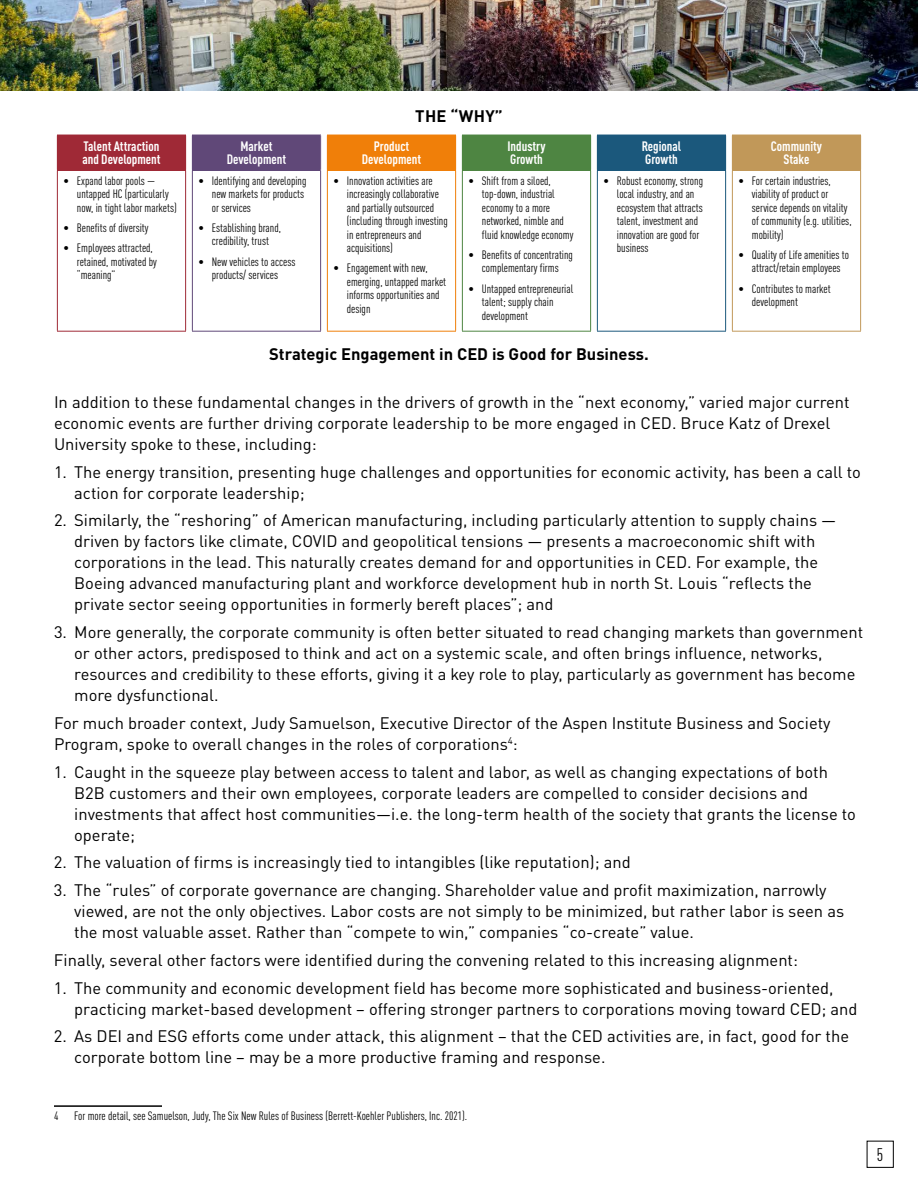
<style>
.page{position:relative;width:918px;height:1188px;background:#fff}
.page>*{position:absolute;margin:0;border:0;box-sizing:border-box;transform-origin:0 0}
.t1{font:condensed 18px "DIN Pro";color:#000}
.t2{font:16.5px/21px "DIN Pro";color:#000}
.t3{font:700 16.5px "DIN Pro";color:#000}
.t4{font:700 condensed 13.5px/13.5px "DIN Pro";color:#fff}
.t5{font:condensed 12px/13.5px "DIN Pro";color:#000}
</style>
<div class="page">
<div style="left:867px;top:1141px;width:27px;height:27px;border:1px solid #000"></div>
<img style="left:0;top:0;width:918px;height:91px">
<hr style="left:54px;top:1105px;width:108px;height:2px;background:#000">
<div style="left:57px;top:135px;width:129px;height:35px;background:#9f2936"></div>
<div style="left:192px;top:135px;width:129px;height:35px;background:#604878"></div>
<div style="left:327px;top:135px;width:129px;height:35px;background:#f07f09"></div>
<div style="left:462px;top:135px;width:129px;height:35px;background:#4e8542"></div>
<div style="left:597px;top:135px;width:129px;height:35px;background:#1b587c"></div>
<div style="left:732px;top:135px;width:129px;height:35px;background:#c19859"></div>
<hr style="left:57px;top:171px;width:1px;height:160px;background:#9f2936">
<hr style="left:185px;top:171px;width:1px;height:160px;background:#9f2936">
<hr style="left:57px;top:331px;width:129px;height:1px;background:#9f2936">
<hr style="left:192px;top:171px;width:1px;height:160px;background:#604878">
<hr style="left:320px;top:171px;width:1px;height:160px;background:#604878">
<hr style="left:192px;top:331px;width:129px;height:1px;background:#604878">
<hr style="left:327px;top:171px;width:1px;height:160px;background:#f07f09">
<hr style="left:455px;top:171px;width:1px;height:160px;background:#f07f09">
<hr style="left:327px;top:331px;width:129px;height:1px;background:#f07f09">
<hr style="left:462px;top:171px;width:1px;height:160px;background:#4e8542">
<hr style="left:590px;top:171px;width:1px;height:160px;background:#4e8542">
<hr style="left:462px;top:331px;width:129px;height:1px;background:#4e8542">
<hr style="left:597px;top:171px;width:1px;height:160px;background:#1b587c">
<hr style="left:725px;top:171px;width:1px;height:160px;background:#1b587c">
<hr style="left:597px;top:331px;width:129px;height:1px;background:#1b587c">
<hr style="left:732px;top:171px;width:1px;height:160px;background:#c19859">
<hr style="left:860px;top:171px;width:1px;height:160px;background:#c19859">
<hr style="left:732px;top:331px;width:129px;height:1px;background:#c19859">
<hr style="left:57px;top:170px;width:129px;height:1px;background:#9f2936">
<hr style="left:192px;top:170px;width:129px;height:1px;background:#604878">
<hr style="left:327px;top:170px;width:129px;height:1px;background:#f07f09">
<hr style="left:462px;top:170px;width:129px;height:1px;background:#4e8542">
<hr style="left:597px;top:170px;width:129px;height:1px;background:#1b587c">
<hr style="left:732px;top:170px;width:129px;height:1px;background:#c19859">
<p class="t3" style="left:415px;top:102px;width:89px">THE “WHY”</p>
<p class="t4" style="left:82px;top:138px;width:80px">Talent Attraction and Development</p>
<p class="t4" style="left:227px;top:138px;width:61px;text-align:center">Market<br>Development</p>
<p class="t4" style="left:362px;top:138px;width:61px;text-align:center">Product<br>Development</p>
<p class="t4" style="left:508px;top:138px;width:40px">Industry<br>Growth</p>
<p class="t4" style="left:642px;top:138px;width:41px">Regional<br>Growth</p>
<p class="t4" style="left:771px;top:138px;width:53px;text-align:center">Community<br>Stake</p>
<p class="t5" style="left:77px;top:173px;width:101px;text-indent:-14px">• Expand labor pools — untapped HC (particularly now, in tight labor markets)</p>
<p class="t5" style="left:63px;top:220px;width:87px">• Benefits of diversity</p>
<p class="t5" style="left:77px;top:240px;width:82px;text-indent:-14px">• Employees attracted, retained, motivated by “meaning”</p>
<p class="t5" style="left:482px;top:173px;width:93px;text-indent:-14px">• Shift from a siloed, top-down, industrial economy to a more networked, nimble and fluid knowledge economy</p>
<p class="t5" style="left:468px;top:247px;width:106px;text-align:center">• Benefits of concentrating complementary firms</p>
<p class="t5" style="left:482px;top:281px;width:93px;text-indent:-14px">• Untapped entrepreneurial talent; supply chain development</p>
<p class="t5" style="left:617px;top:173px;width:88px;text-indent:-14px">• Robust economy, strong local industry, and an ecosystem that attracts talent, investment and innovation are good for business</p>
<p class="t5" style="left:752px;top:173px;width:101px;text-indent:-14px">• For certain industries, viability of product or service depends on vitality of community (e.g. utilities, mobility)</p>
<p class="t5" style="left:738px;top:247px;width:112px;text-align:center">• Quality of Life amenities to attract/retain employees</p>
<p class="t5" style="left:752px;top:281px;width:80px;text-indent:-14px">• Contributes to market development</p>
<p class="t3" style="left:269px;top:340px;width:381px">Strategic Engagement in CED is Good for Business.</p>
<p class="t5" style="left:212px;top:173px;width:96px;text-indent:-14px">• Identifying and developing new markets for products or services</p>
<p class="t5" style="left:198px;top:220px;width:84px;text-align:center">• Establishing brand, credibility, trust</p>
<p class="t5" style="left:198px;top:254px;width:99px;text-align:center">• New vehicles to access products/ services</p>
<p class="t5" style="left:347px;top:173px;width:102px;text-indent:-14px">• Innovation activities are increasingly collaborative and partially outsourced (including through investing in entrepreneurs and acquisitions)</p>
<p class="t5" style="left:347px;top:261px;width:101px;text-indent:-14px">• Engagement with new, emerging, untapped market informs opportunities and design</p>
<p class="t2" style="left:54px;top:390px;width:797px">In addition to these fundamental changes in the drivers of growth in the “next economy,” varied major current economic events are further driving corporate leadership to be more engaged in CED. Bruce Katz of Drexel<br>University spoke to these, including:</p>
<p class="t2" style="left:74px;top:460px;width:788px;text-indent:-20px">1. The energy transition, presenting huge challenges and opportunities for economic activity, has been a call to action for corporate leadership;</p>
<p class="t2" style="left:74px;top:508px;width:764px;text-indent:-20px">2. Similarly, the “reshoring” of American manufacturing, including particularly attention to supply chains — driven by factors like climate, COVID and geopolitical tensions — presents a macroeconomic shift with corporations in the lead. This naturally creates demand for and opportunities in CED. For example, the Boeing advanced manufacturing plant and workforce development hub in north St. Louis “reflects the private sector seeing opportunities in formerly bereft places”; and</p>
<p class="t2" style="left:74px;top:620px;width:791px;text-indent:-20px">3. More generally, the corporate community is often better situated to read changing markets than government or other actors, predisposed to think and act on a systemic scale, and often brings influence, networks, resources and credibility to these efforts, giving it a key role to play, particularly as government has become more dysfunctional.</p>
<p class="t2" style="left:54px;top:711px;width:778px">For much broader context, Judy Samuelson, Executive Director of the Aspen Institute Business and Society<br>Program, spoke to overall changes in the roles of corporations<sup>4</sup>:</p>
<p class="t2" style="left:74px;top:760px;width:783px;text-indent:-20px">1. Caught in the squeeze play between access to talent and labor, as well as changing expectations of both B2B customers and their own employees, corporate leaders are compelled to consider decisions and investments that affect host communities—i.e. the long-term health of the society that grants the license to operate;</p>
<p class="t2" style="left:54px;top:850px;width:578px">2. The valuation of firms is increasingly tied to intangibles (like reputation); and</p>
<p class="t2" style="left:74px;top:878px;width:771px;text-indent:-20px">3. The “rules” of corporate governance are changing. Shareholder value and profit maximization, narrowly viewed, are not the only objectives. Labor costs are not simply to be minimized, but rather labor is seen as the most valuable asset. Rather than “compete to win,” companies “co-create” value.</p>
<p class="t2" style="left:54px;top:948px;width:746px">Finally, several other factors were identified during the convening related to this increasing alignment:</p>
<p class="t2" style="left:74px;top:976px;width:785px;text-indent:-20px">1. The community and economic development field has become more sophisticated and business-oriented, practicing market-based development – offering stronger partners to corporations moving toward CED; and</p>
<p class="t2" style="left:74px;top:1024px;width:776px;text-indent:-20px">2. As DEI and ESG efforts come under attack, this alignment – that the CED activities are, in fact, good for the corporate bottom line – may be a more productive framing and response.</p>
<p class="t5" style="left:54px;top:1109px;width:6px">4</p>
<p class="t5" style="left:74px;top:1109px;width:395px">For more detail, see Samuelson, Judy, The Six New Rules of Business (Berrett-Koehler Publishers, Inc. 2021).</p>
<p class="t1" style="left:877px;top:1142px;width:8px">5</p>
</div>
